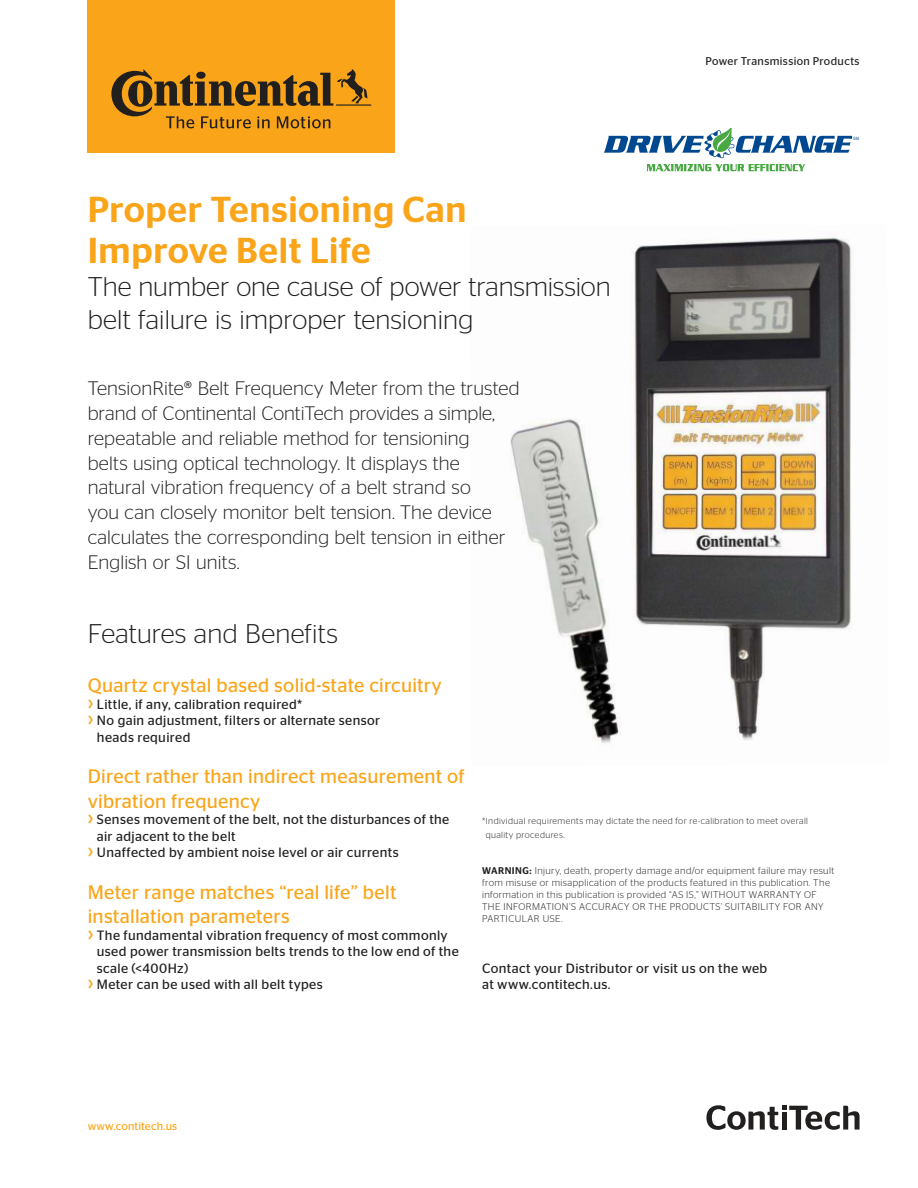
<style>
.page{position:relative;width:918px;height:1188px;background:#fff}
.page>*{position:absolute;margin:0;border:0;box-sizing:border-box;transform-origin:0 0}
.t1{font:500 36px/41.2px "Continental Stag Sans";letter-spacing:.015em;color:#faa519}
.t2{font:300 27px/33px "Continental Stag Sans";color:#221f1f}
.t3{font:300 19.5px/24.8px "Continental Stag Sans";letter-spacing:.005em;color:#221f1f}
.t4{font:19.5px/24.8px "Continental Stag Sans";letter-spacing:.015em;color:#faa519}
.t5{font:13.5px/16.5px "Continental Stag Sans";letter-spacing:.025em;color:#221f1f}
.t6{font:11.25px "Continental Stag Sans";letter-spacing:.035em;color:#221f1f}
.t7{font:11.25px "Continental Stag Sans";letter-spacing:.01em;color:#faa519}
.t8{font:300 9.75px/12px "Continental Stag Sans";letter-spacing:.04em;color:#221f1f}
.t9{font:300 9px/13.5px "Continental Stag Sans";letter-spacing:.04em;color:#221f1f}
.t10{font:4.65px "Myriad Pro";color:#004990}
.s1{font-size:19.5px;color:#faa519}
.s2{font-weight:500}
</style>
<div class="page">
<div style="left:88px;top:0;width:307px;height:152px;background:#faa519"></div>
<svg style="left:111px;top:69px;width:260px;height:59px"></svg>
<img style="left:510px;top:237px;width:341px;height:506px">
<svg style="left:604px;top:129px;width:248px;height:42px"></svg>
<svg style="left:706px;top:1105px;width:154px;height:25px"></svg>
<p class="t6" style="left:705px;top:57px;width:156px">Power Transmission Products</p>
<p class="t10" style="left:853px;top:135px;width:8px">SM</p>
<h1 class="t1" style="left:88px;top:191px;width:380px">Proper Tensioning Can<br>Improve Belt Life</h1>
<h2 class="t2" style="left:88px;top:272px;width:524px">The number one cause of power transmission belt failure is improper tensioning</h2>
<p class="t3" style="left:88px;top:377px;width:433px">TensionRite® Belt Frequency Meter from the trusted brand of Continental ContiTech provides a simple, repeatable and reliable method for tensioning<br>belts using optical technology. It displays the natural vibration frequency of a belt strand so<br>you can closely monitor belt tension. The device calculates the corresponding belt tension in either English or SI units.</p>
<h2 class="t2" style="left:88px;top:619px;width:252px">Features and Benefits</h2>
<h3 class="t4" style="left:88px;top:674px;width:356px">Quartz crystal based solid-state circuitry</h3>
<p class="t5" style="left:88px;top:697px;width:216px"><span class="s1">›</span> Little, if any, calibration required*</p>
<p class="t5" style="left:88px;top:713px;width:294px"><span class="s1">›</span> No gain adjustment, filters or alternate sensor</p>
<p class="t5" style="left:97px;top:730px;width:95px">heads required</p>
<h3 class="t4" style="left:88px;top:765px;width:378px">Direct rather than indirect measurement of vibration frequency</h3>
<p class="t5" style="left:88px;top:812px;width:363px"><span class="s1">›</span> Senses movement of the belt, not the disturbances of the</p>
<p class="t5" style="left:97px;top:829px;width:140px">air adjacent to the belt</p>
<p class="t5" style="left:88px;top:845px;width:312px"><span class="s1">›</span> Unaffected by ambient noise level or air currents</p>
<h3 class="t4" style="left:88px;top:881px;width:310px">Meter range matches “real life” belt installation parameters</h3>
<p class="t5" style="left:88px;top:928px;width:361px"><span class="s1">›</span> The fundamental vibration frequency of most commonly</p>
<p class="t5" style="left:97px;top:944px;width:364px">used power transmission belts trends to the low end of the</p>
<p class="t5" style="left:97px;top:961px;width:93px">scale (&lt;400Hz)</p>
<p class="t5" style="left:88px;top:977px;width:237px"><span class="s1">›</span> Meter can be used with all belt types</p>
<p class="t9" style="left:486px;top:815px;width:324px;text-indent:-4px">* Individual requirements may dictate the need for re-calibration to meet overall quality procedures.</p>
<p class="t8" style="left:482px;top:865px;width:354px"><span class="s2">WARNING:</span> Injury, death, property damage and/or equipment failure may result from misuse or misapplication of the products featured in this publication. The information in this publication is provided “AS IS,” WITHOUT WARRANTY OF THE INFORMATION’S ACCURACY OR THE PRODUCTS’ SUITABILITY FOR ANY PARTICULAR USE.</p>
<p class="t5" style="left:482px;top:961px;width:287px">Contact your Distributor or visit us on the web at www.contitech.us.</p>
<p class="t7" style="left:88px;top:1121px;width:91px">www.contitech.us</p>
</div>
